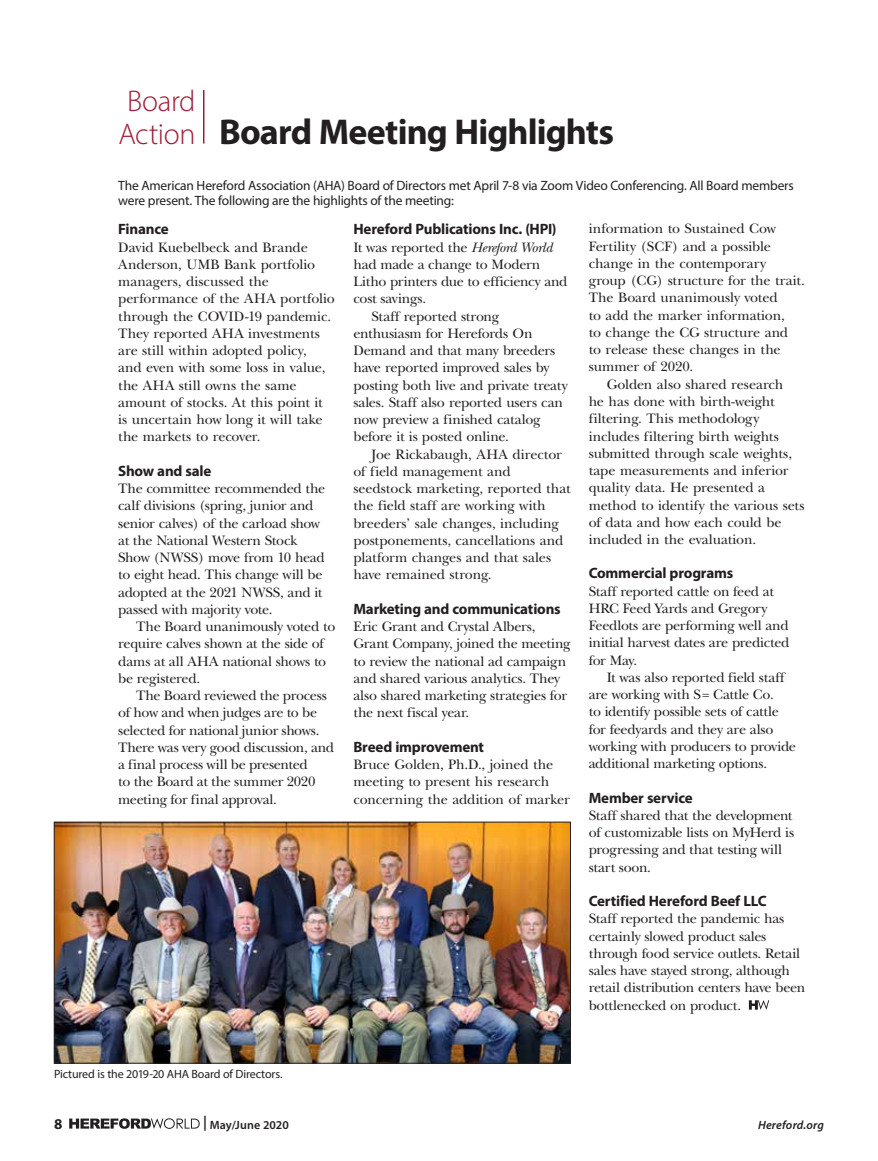
<style>
.page{position:relative;width:878px;height:1161px;background:#fff}
.page>*{position:absolute;margin:0;border:0;box-sizing:border-box;transform-origin:0 0}
.t1{font:700 36px "Myriad Pro";letter-spacing:-.025em;color:#231f20}
.t2{font:300 30px/33px "Myriad Pro";letter-spacing:-.015em;color:#a01c36}
.t3{font:700 15px "Myriad Pro";letter-spacing:-.015em;color:#231f20}
.t4{font:14.25px/17.2px "New Baskerville";letter-spacing:-.015em;color:#231f20}
.t5{font:13.5px/15px "Myriad Pro";letter-spacing:-.015em;color:#231f20}
.t6{font:12px "Myriad Pro";letter-spacing:-.015em;color:#231f20}
.t7{font:600 12px "Myriad Pro";letter-spacing:.01em;color:#231f20}
.t8{font:italic 600 12px "Myriad Pro";letter-spacing:.015em;color:#231f20}
.s1{font-style:italic}
.s2{font-size:15px}
</style>
<div class="page">
<svg style="left:748px;top:1000px;width:21px;height:10px"></svg>
<hr style="left:203px;top:90px;width:1px;height:54px;background:#a01c36">
<img style="left:56px;top:824px;width:512px;height:237px">
<div style="left:54px;top:822px;width:516px;height:241px;border:1px solid #231f20"></div>
<svg style="left:69px;top:1118px;width:131px;height:11px"></svg>
<h2 class="t2" style="left:118px;top:84px;width:79px">Board<br>Action</h2>
<p class="t5" style="left:118px;top:177px;width:677px">The American Hereford Association (AHA) Board of Directors met April 7-8 via Zoom Video Conferencing. All Board members were present. The following are the highlights of the meeting:</p>
<h1 class="t1" style="left:219px;top:108px;width:396px">Board Meeting Highlights</h1>
<p class="t3" style="left:118px;top:219px;width:52px">Finance</p>
<p class="t4" style="left:118px;top:238px;width:218px">David Kuebelbeck and Brande<br>Anderson, UMB Bank portfolio managers, discussed the performance of the AHA portfolio through the COVID-19 pandemic.<br>They reported AHA investments are still within adopted policy,<br>and even with some loss in value, the AHA still owns the same amount of stocks. At this point it is uncertain how long it will take the markets to recover.</p>
<p class="t3" style="left:118px;top:461px;width:95px">Show and sale</p>
<p class="t4" style="left:118px;top:480px;width:209px">The committee recommended the calf divisions (spring, junior and senior calves) of the carload show at the National Western Stock<br>Show (NWSS) move from 10 head to eight head. This change will be adopted at the 2021 NWSS, and it passed with majority vote.</p>
<p class="t4" style="left:118px;top:618px;width:219px;text-indent:18px">The Board unanimously voted to require calves shown at the side of dams at all AHA national shows to be registered.</p>
<p class="t4" style="left:118px;top:687px;width:217px;text-indent:18px">The Board reviewed the process of how and when judges are to be selected for national junior shows.<br>There was very good discussion, and a final process will be presented<br>to the Board at the summer 2020 meeting for final approval.</p>
<p class="t3" style="left:353px;top:219px;width:205px">Hereford Publications Inc. (HPI)</p>
<p class="t4" style="left:353px;top:238px;width:201px">It was reported the <span class="s1">Hereford World</span></p>
<p class="t4" style="left:353px;top:256px;width:188px">had made a change to Modern</p>
<p class="t4" style="left:353px;top:273px;width:216px">Litho printers due to efficiency and</p>
<p class="t4" style="left:353px;top:290px;width:74px">cost savings.</p>
<p class="t4" style="left:371px;top:307px;width:129px">Staff reported strong</p>
<p class="t4" style="left:353px;top:325px;width:181px">enthusiasm for Herefords On</p>
<p class="t4" style="left:353px;top:342px;width:203px">Demand and that many breeders</p>
<p class="t4" style="left:353px;top:359px;width:197px">have reported improved sales by</p>
<p class="t4" style="left:353px;top:376px;width:216px">posting both live and private treaty</p>
<p class="t4" style="left:353px;top:394px;width:211px">sales. Staff also reported users can</p>
<p class="t4" style="left:353px;top:411px;width:188px">now preview a finished catalog</p>
<p class="t4" style="left:353px;top:428px;width:157px">before it is posted online.</p>
<p class="t4" style="left:371px;top:445px;width:192px">Joe Rickabaugh, AHA director</p>
<p class="t4" style="left:353px;top:463px;width:159px">of field management and</p>
<p class="t4" style="left:353px;top:480px;width:219px">seedstock marketing, reported that</p>
<p class="t4" style="left:353px;top:497px;width:194px">the field staff are working with</p>
<p class="t4" style="left:353px;top:515px;width:207px">breeders’ sale changes, including</p>
<p class="t4" style="left:353px;top:532px;width:211px">postponements, cancellations and</p>
<p class="t4" style="left:353px;top:549px;width:199px">platform changes and that sales</p>
<p class="t4" style="left:353px;top:566px;width:140px">have remained strong.</p>
<p class="t3" style="left:353px;top:599px;width:209px">Marketing and communications</p>
<p class="t4" style="left:353px;top:618px;width:219px">Eric Grant and Crystal Albers,<br>Grant Company, joined the meeting to review the national ad campaign and shared various analytics. They also shared marketing strategies for the next fiscal year.</p>
<p class="t3" style="left:353px;top:737px;width:132px">Breed improvement</p>
<p class="t4" style="left:353px;top:756px;width:218px">Bruce Golden, Ph.D., joined the meeting to present his research concerning the addition of marker</p>
<p class="t4" style="left:588px;top:220px;width:217px">information to Sustained Cow<br>Fertility (SCF) and a possible change in the contemporary group (CG) structure for the trait.<br>The Board unanimously voted<br>to add the marker information,<br>to change the CG structure and<br>to release these changes in the summer of 2020.</p>
<p class="t4" style="left:588px;top:376px;width:217px;text-indent:18px">Golden also shared research<br>he has done with birth-weight filtering. This methodology includes filtering birth weights submitted through scale weights, tape measurements and inferior quality data. He presented a method to identify the various sets of data and how each could be included in the evaluation.</p>
<p class="t3" style="left:588px;top:564px;width:146px">Commercial programs</p>
<p class="t4" style="left:588px;top:583px;width:202px">Staff reported cattle on feed at<br>HRC Feed Yards and Gregory<br>Feedlots are performing well and initial harvest dates are predicted for May.</p>
<p class="t4" style="left:588px;top:669px;width:209px;text-indent:18px">It was also reported field staff are working with S= Cattle Co.<br>to identify possible sets of cattle for feedyards and they are also working with producers to provide additional marketing options.</p>
<p class="t3" style="left:588px;top:788px;width:106px">Member service</p>
<p class="t4" style="left:588px;top:807px;width:207px">Staff shared that the development of customizable lists on MyHerd is progressing and that testing will start soon.</p>
<p class="t3" style="left:588px;top:891px;width:180px">Certified Hereford Beef LLC</p>
<p class="t4" style="left:588px;top:910px;width:218px">Staff reported the pandemic has certainly slowed product sales through food service outlets. Retail sales have stayed strong, although retail distribution centers have been bottlenecked on product.</p>
<p class="t6" style="left:54px;top:1066px;width:230px">Pictured is the 2019-20 AHA Board of Directors.</p>
<p class="t3" style="left:54px;top:1114px;width:10px">8</p>
<p class="t7" style="left:203px;top:1117px;width:87px"><span class="s2">|</span> May/June 2020</p>
<p class="t8" style="left:758px;top:1117px;width:67px">Hereford.org</p>
</div>
